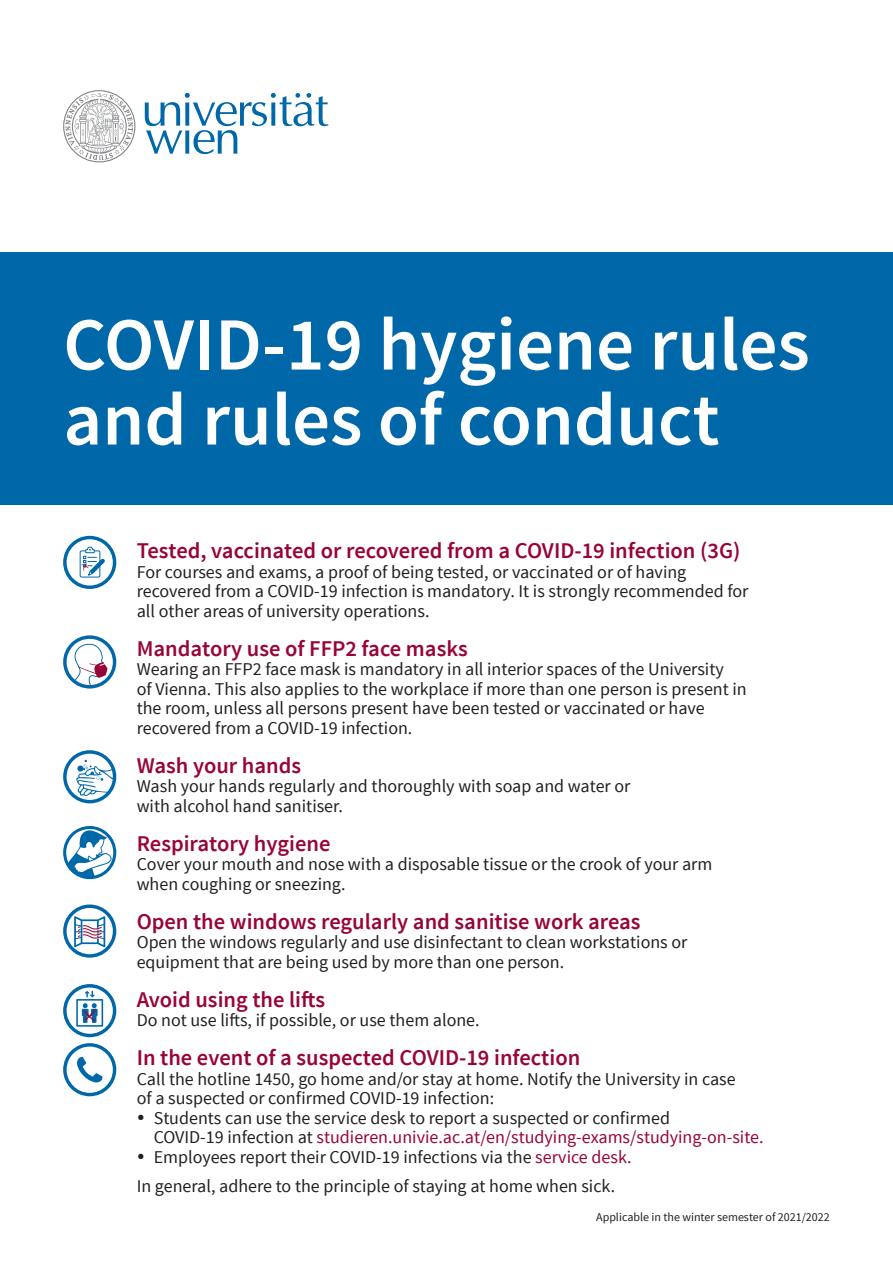
<style>
.page{position:relative;width:893px;height:1263px;background:#fff}
.page>*{position:absolute;margin:0;border:0;box-sizing:border-box;transform-origin:0 0}
.t1{font:600 75px/75px "Source Sans Pro";color:#fff}
.t2{font:600 22.5px "Source Sans Pro";color:#990438}
.t3{font:18px/19.5px "Source Sans Pro";color:#231f20}
.t4{font:12px "Source Sans Pro";color:#231f20}
.s1{color:#990438}
</style>
<div class="page">
<svg style="left:63px;top:90px;width:72px;height:72px"></svg>
<svg style="left:145px;top:93px;width:183px;height:61px"></svg>
<div style="left:0;top:253px;width:893px;height:252px;background:#0068a9"></div>
<svg style="left:63px;top:826px;width:53px;height:53px"></svg>
<svg style="left:63px;top:750px;width:53px;height:53px"></svg>
<svg style="left:63px;top:904px;width:53px;height:54px"></svg>
<svg style="left:63px;top:984px;width:53px;height:53px"></svg>
<svg style="left:63px;top:1043px;width:53px;height:53px"></svg>
<svg style="left:63px;top:536px;width:53px;height:53px"></svg>
<svg style="left:63px;top:635px;width:53px;height:53px"></svg>
<h1 class="t1" style="left:63px;top:309px;width:748px">COVID-19 hygiene rules and rules of conduct</h1>
<p class="t2" style="left:137px;top:536px;width:605px">Tested, vaccinated or recovered from a COVID-19 infection (3G)</p>
<p class="t3" style="left:137px;top:562px;width:613px">For courses and exams, a proof of being tested, or vaccinated or of having recovered from a COVID-19 infection is mandatory. It is strongly recommended for all other areas of university operations.</p>
<p class="t2" style="left:137px;top:634px;width:333px">Mandatory use of FFP2 face masks</p>
<p class="t3" style="left:137px;top:660px;width:612px">Wearing an FFP2 face mask is mandatory in all interior spaces of the University<br>of Vienna. This also applies to the workplace if more than one person is present in the room, unless all persons present have been tested or vaccinated or have recovered from a COVID-19 infection.</p>
<p class="t2" style="left:137px;top:751px;width:166px">Wash your hands</p>
<p class="t3" style="left:137px;top:777px;width:495px">Wash your hands regularly and thoroughly with soap and water or with alcohol hand sanitiser.</p>
<p class="t2" style="left:137px;top:829px;width:195px">Respiratory hygiene</p>
<p class="t3" style="left:137px;top:855px;width:577px">Cover your mouth and nose with a disposable tissue or the crook of your arm when coughing or sneezing.</p>
<p class="t2" style="left:137px;top:907px;width:505px">Open the windows regularly and sanitise work areas</p>
<p class="t3" style="left:137px;top:933px;width:552px">Open the windows regularly and use disinfectant to clean workstations or equipment that are being used by more than one person.</p>
<p class="t2" style="left:137px;top:985px;width:190px">Avoid using the lifts</p>
<p class="t3" style="left:137px;top:1011px;width:344px">Do not use lifts, if possible, or use them alone.</p>
<p class="t2" style="left:137px;top:1043px;width:445px">In the event of a suspected COVID-19 infection</p>
<p class="t3" style="left:137px;top:1069px;width:600px">Call the hotline 1450, go home and/or stay at home. Notify the University in case of a suspected or confirmed COVID-19 infection:</p>
<p class="t3" style="left:154px;top:1108px;width:611px;text-indent:-17px">• Students can use the service desk to report a suspected or confirmed<br>COVID-19 infection at <span class="s1">studieren.univie.ac.at/en/studying-exams/studying-on-site.</span></p>
<p class="t3" style="left:137px;top:1142px;width:496px;line-height:29.2px">• Employees report their COVID-19 infections via the <span class="s1">service desk.<br></span>In general, adhere to the principle of staying at home when sick.</p>
<p class="t4" style="left:596px;top:1209px;width:235px">Applicable in the winter semester of 2021/2022</p>
</div>
